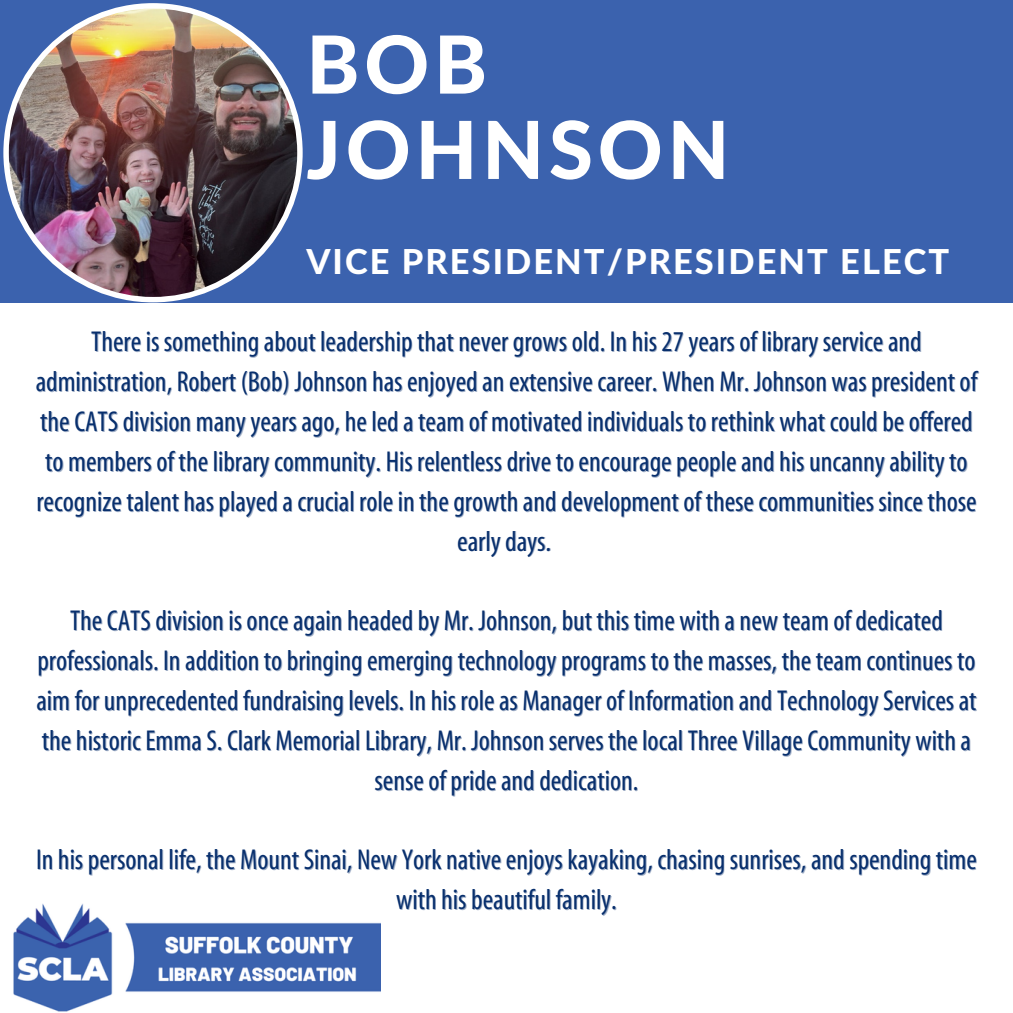
<style>
.page{position:relative;width:1013px;height:1013px;background:#fff}
.page>*{position:absolute;margin:0;border:0;box-sizing:border-box;transform-origin:0 0}
.t1{font:800 80px/85.2px "Lato Latin";letter-spacing:.06em;color:#fff}
.t2{font:800 34.38px "Lato Latin";letter-spacing:.06em;color:#fff}
.t3{font:condensed 28.88px/39.9px "Myriad";color:#082f6d;text-align:center}
</style>
<div class="page">
<div style="left:0;top:0;width:1012px;height:302px;background:#3b62ae"></div>
<img style="left:3px;top:3px;width:300px;height:299px">
<img style="left:13px;top:903px;width:368px;height:109px">
<h1 class="t1" style="left:306px;top:27px;width:424px">BOB<br>JOHNSON</h1>
<p class="t2" style="left:306px;top:246px;width:644px">VICE PRESIDENT/PRESIDENT ELECT</p>
<h2 class="t3" style="left:91px;top:323px;width:832px">There is something about leadership that never grows old. In his 27 years of library service and</h2>
<p class="t3" style="left:36px;top:363px;width:943px">administration, Robert (Bob) Johnson has enjoyed an extensive career. When Mr. Johnson was president of</p>
<p class="t3" style="left:40px;top:403px;width:933px">the CATS division many years ago, he led a team of motivated individuals to rethink what could be offered</p>
<p class="t3" style="left:45px;top:443px;width:923px">to members of the library community. His relentless drive to encourage people and his uncanny ability to</p>
<p class="t3" style="left:36px;top:482px;width:941px">recognize talent has played a crucial role in the growth and development of these communities since those early days.</p>
<p class="t3" style="left:36px;top:602px;width:941px">The CATS division is once again headed by Mr. Johnson, but this time with a new team of dedicated professionals. In addition to bringing emerging technology programs to the masses, the team continues to aim for unprecedented fundraising levels. In his role as Manager of Information and Technology Services at the historic Emma S. Clark Memorial Library, Mr. Johnson serves the local Three Village Community with a sense of pride and dedication.</p>
<p class="t3" style="left:36px;top:841px;width:942px">In his personal life, the Mount Sinai, New York native enjoys kayaking, chasing sunrises, and spending time with his beautiful family.</p>
</div>
